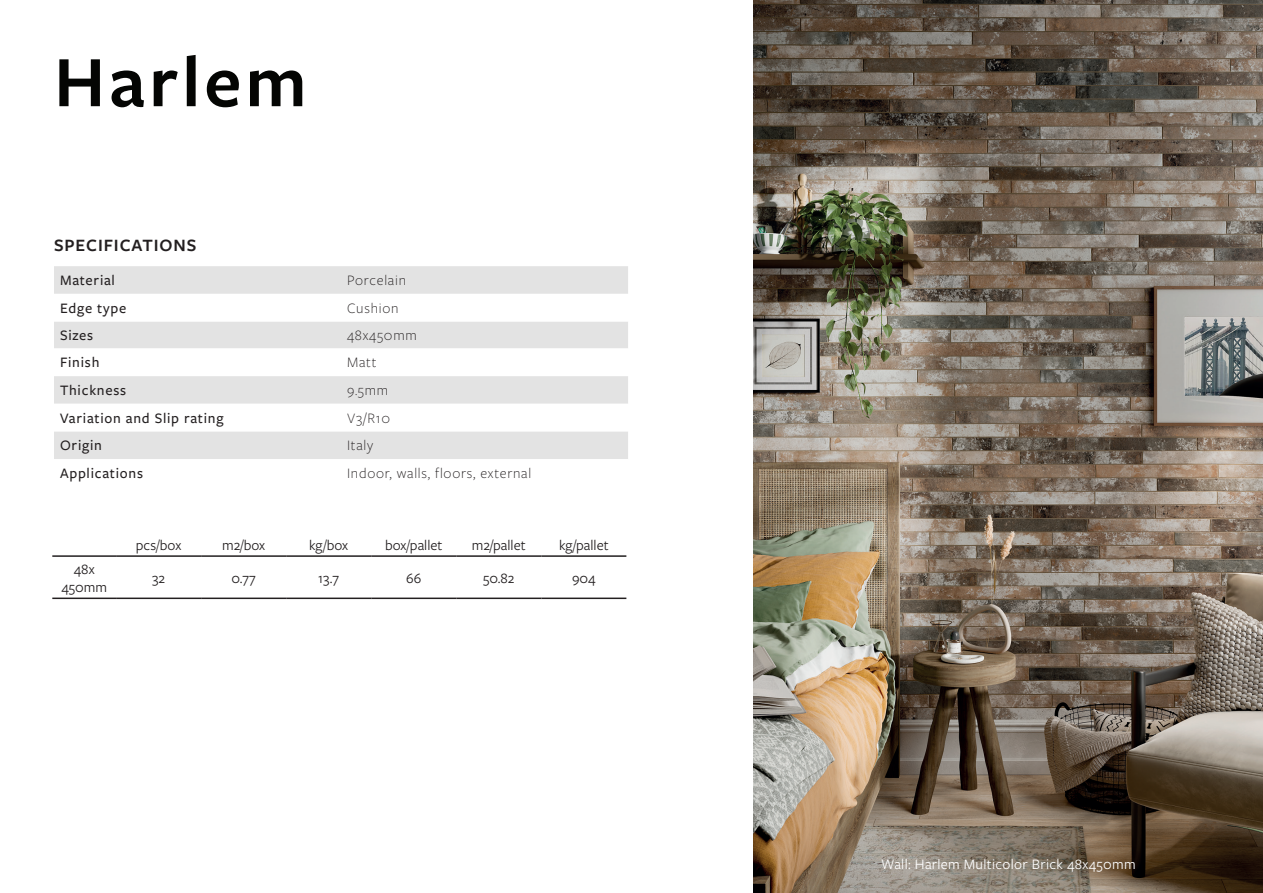
<style>
.page{position:relative;width:1263px;height:893px;background:#fff}
.page>*{position:absolute;margin:0;border:0;box-sizing:border-box;transform-origin:0 0}
.t1{font:600 75px "Freight Sans Pro";letter-spacing:.05em;color:#040503}
.New_Lifestyle_Image_Caption{font:600 18px "Freight Sans Pro";letter-spacing:.05em;color:#231f20}
.New_Lifestyle_Image_Caption-2{font:500 15px "Freight Sans Pro";letter-spacing:.05em;color:#231f20}
.t2{font:15px "Freight Sans Pro";color:#231f20}
.New_Lifestyle_Image_Caption-3{font:300 15px "Freight Sans Pro";letter-spacing:.05em;color:#231f20}
.t3{font:15px "Freight Sans Pro";letter-spacing:.02em;color:#fff}
</style>
<div class="page">
<img style="left:754px;top:0;width:509px;height:893px">
<hr style="left:52px;top:555px;width:64px;height:2px;background:#231f20">
<hr style="left:116px;top:555px;width:85px;height:2px;background:#231f20">
<hr style="left:201px;top:555px;width:85px;height:2px;background:#231f20">
<hr style="left:286px;top:555px;width:85px;height:2px;background:#231f20">
<hr style="left:371px;top:555px;width:85px;height:2px;background:#231f20">
<hr style="left:456px;top:555px;width:85px;height:2px;background:#231f20">
<hr style="left:541px;top:555px;width:85px;height:2px;background:#231f20">
<hr style="left:52px;top:598px;width:64px;height:1px;background:#231f20">
<hr style="left:116px;top:598px;width:85px;height:1px;background:#231f20">
<hr style="left:201px;top:598px;width:85px;height:1px;background:#231f20">
<hr style="left:286px;top:598px;width:85px;height:1px;background:#231f20">
<hr style="left:371px;top:598px;width:85px;height:1px;background:#231f20">
<hr style="left:456px;top:598px;width:85px;height:1px;background:#231f20">
<hr style="left:541px;top:598px;width:85px;height:1px;background:#231f20">
<div style="left:54px;top:266px;width:574px;height:28px;background:#e3e3e3"></div>
<svg style="left:54px;top:322px;width:574px;height:137px;fill:#e3e3e3"></svg>
<p class="t1" style="left:54px;top:31px;width:254px">Harlem</p>
<p class="New_Lifestyle_Image_Caption" style="left:54px;top:233px;width:144px">SPECIFICATIONS</p>
<p class="New_Lifestyle_Image_Caption-2" style="left:60px;top:270px;width:57px">Material</p>
<p class="New_Lifestyle_Image_Caption-3" style="left:347px;top:270px;width:61px">Porcelain</p>
<p class="New_Lifestyle_Image_Caption-2" style="left:60px;top:298px;width:68px">Edge type</p>
<p class="New_Lifestyle_Image_Caption-3" style="left:347px;top:298px;width:53px">Cushion</p>
<p class="New_Lifestyle_Image_Caption-2" style="left:60px;top:325px;width:35px">Sizes</p>
<p class="New_Lifestyle_Image_Caption-3" style="left:347px;top:325px;width:71px">48x450mm</p>
<p class="New_Lifestyle_Image_Caption-2" style="left:60px;top:352px;width:41px">Finish</p>
<p class="New_Lifestyle_Image_Caption-3" style="left:347px;top:353px;width:31px">Matt</p>
<p class="New_Lifestyle_Image_Caption-2" style="left:60px;top:380px;width:68px">Thickness</p>
<p class="New_Lifestyle_Image_Caption-3" style="left:347px;top:380px;width:43px">9.5mm</p>
<p class="New_Lifestyle_Image_Caption-2" style="left:60px;top:408px;width:165px">Variation and Slip rating</p>
<p class="New_Lifestyle_Image_Caption-3" style="left:347px;top:408px;width:44px">V3/R10</p>
<p class="New_Lifestyle_Image_Caption-2" style="left:60px;top:435px;width:43px">Origin</p>
<p class="New_Lifestyle_Image_Caption-3" style="left:347px;top:435px;width:28px">Italy</p>
<p class="New_Lifestyle_Image_Caption-2" style="left:60px;top:463px;width:85px">Applications</p>
<p class="New_Lifestyle_Image_Caption-3" style="left:347px;top:463px;width:186px">Indoor, walls, floors, external</p>
<p class="t2" style="left:74px;top:559px;width:22px">48x</p>
<p class="t2" style="left:61px;top:577px;width:47px">450mm</p>
<p class="t2" style="left:136px;top:535px;width:47px">pcs/box</p>
<p class="t2" style="left:222px;top:535px;width:45px">m2/box</p>
<p class="t2" style="left:309px;top:535px;width:40px">kg/box</p>
<p class="t2" style="left:385px;top:535px;width:59px">box/pallet</p>
<p class="t2" style="left:472px;top:535px;width:55px">m2/pallet</p>
<p class="t2" style="left:559px;top:535px;width:51px">kg/pallet</p>
<p class="t2" style="left:152px;top:568px;width:14px">32</p>
<p class="t2" style="left:232px;top:568px;width:26px">0.77</p>
<p class="t2" style="left:318px;top:568px;width:22px">13.7</p>
<p class="t2" style="left:406px;top:568px;width:17px">66</p>
<p class="t2" style="left:483px;top:568px;width:33px">50.82</p>
<p class="t2" style="left:572px;top:568px;width:25px">904</p>
<p class="t3" style="left:881px;top:854px;width:256px">Wall: Harlem Multicolor Brick 48x450mm</p>
</div>
